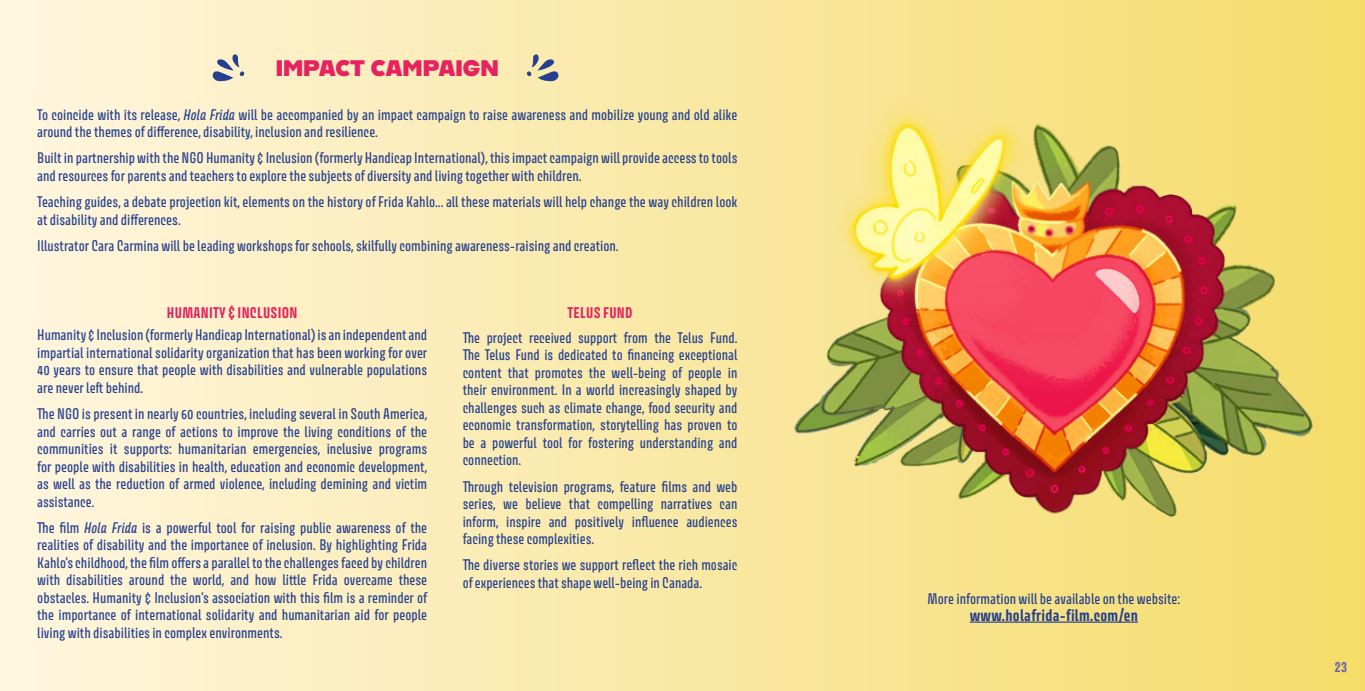
<style>
.page{position:relative;width:1365px;height:691px;background:#fff}
.page>*{position:absolute;margin:0;border:0;box-sizing:border-box;transform-origin:0 0}
.t1{font:22.5px "Alfarn 2";color:#e6225f}
.t2{font:700 15px "Avory IPE";letter-spacing:.02em;color:#25408f}
.t3{font:13.75px/17.5px "Avory IPE Me";color:#25408f;text-align:justify}
.t4{font:700 13.75px "Avory IPE";letter-spacing:.02em;color:#e6225f}
.t5{font:700 12.5px "Avory IPE";color:#6a63ac}
.s1{font-family:"Avory IPE Me It"}
</style>
<div class="page">
<div style="left:0;top:0;width:1364px;height:691px;background:linear-gradient(to right,#fff6e0,#f5dc6a)"></div>
<svg style="left:212px;top:54px;width:32px;height:27px"></svg>
<svg style="left:526px;top:54px;width:32px;height:27px"></svg>
<img style="left:772px;top:83px;width:563px;height:471px">
<hr style="left:969px;top:621px;width:168px;height:2px;background:#25408f">
<h1 class="t1" style="left:276px;top:54px;width:225px">IMPACT CAMPAIGN</h1>
<p class="t3" style="left:37px;top:105px;width:701px">To coincide with its release, <span class="s1">Hola Frida</span> will be accompanied by an impact campaign to raise awareness and mobilize young and old alike around the themes of difference, disability, inclusion and resilience.</p>
<p class="t3" style="left:37px;top:149px;width:701px">Built in partnership with the NGO Humanity &amp; Inclusion (formerly Handicap International), this impact campaign will provide access to tools and resources for parents and teachers to explore the subjects of diversity and living together with children.</p>
<p class="t3" style="left:37px;top:193px;width:701px">Teaching guides, a debate projection kit, elements on the history of Frida Kahlo... all these materials will help change the way children look at disability and differences.</p>
<p class="t3" style="left:37px;top:237px;width:583px">Illustrator Cara Carmina will be leading workshops for schools, skilfully combining awareness-raising and creation.</p>
<p class="t4" style="left:167px;top:304px;width:132px">HUMANITY &amp; INCLUSION</p>
<p class="t3" style="left:37px;top:326px;width:391px">Humanity &amp; Inclusion (formerly Handicap International) is an independent and impartial international solidarity organization that has been working for over 40 years to ensure that people with disabilities and vulnerable populations are never left behind.</p>
<p class="t3" style="left:37px;top:405px;width:391px">The NGO is present in nearly 60 countries, including several in South America, and carries out a range of actions to improve the living conditions of the communities it supports: humanitarian emergencies, inclusive programs for people with disabilities in health, education and economic development, as well as the reduction of armed violence, including demining and victim assistance.</p>
<p class="t3" style="left:37px;top:519px;width:391px">The film <span class="s1">Hola Frida</span> is a powerful tool for raising public awareness of the realities of disability and the importance of inclusion. By highlighting Frida Kahlo's childhood, the film offers a parallel to the challenges faced by children with disabilities around the world, and how little Frida overcame these obstacles. Humanity &amp; Inclusion's association with this film is a reminder of the importance of international solidarity and humanitarian aid for people living with disabilities in complex environments.</p>
<p class="t4" style="left:567px;top:304px;width:67px">TELUS FUND</p>
<p class="t3" style="left:462px;top:329px;width:276px">The project received support from the Telus Fund.<br>The Telus Fund is dedicated to financing exceptional content that promotes the well-being of people in their environment. In a world increasingly shaped by challenges such as climate change, food security and economic transformation, storytelling has proven to be a powerful tool for fostering understanding and connection.</p>
<p class="t3" style="left:462px;top:477px;width:276px">Through television programs, feature films and web series, we believe that compelling narratives can inform, inspire and positively influence audiences facing these complexities.</p>
<p class="t3" style="left:462px;top:556px;width:276px">The diverse stories we support reflect the rich mosaic of experiences that shape well-being in Canada.</p>
<p class="t3" style="left:927px;top:590px;width:254px">More information will be available on the website:</p>
<p class="t2" style="left:969px;top:605px;width:170px">www.holafrida-film.com/en</p>
<p class="t5" style="left:1334px;top:659px;width:14px">23</p>
</div>
